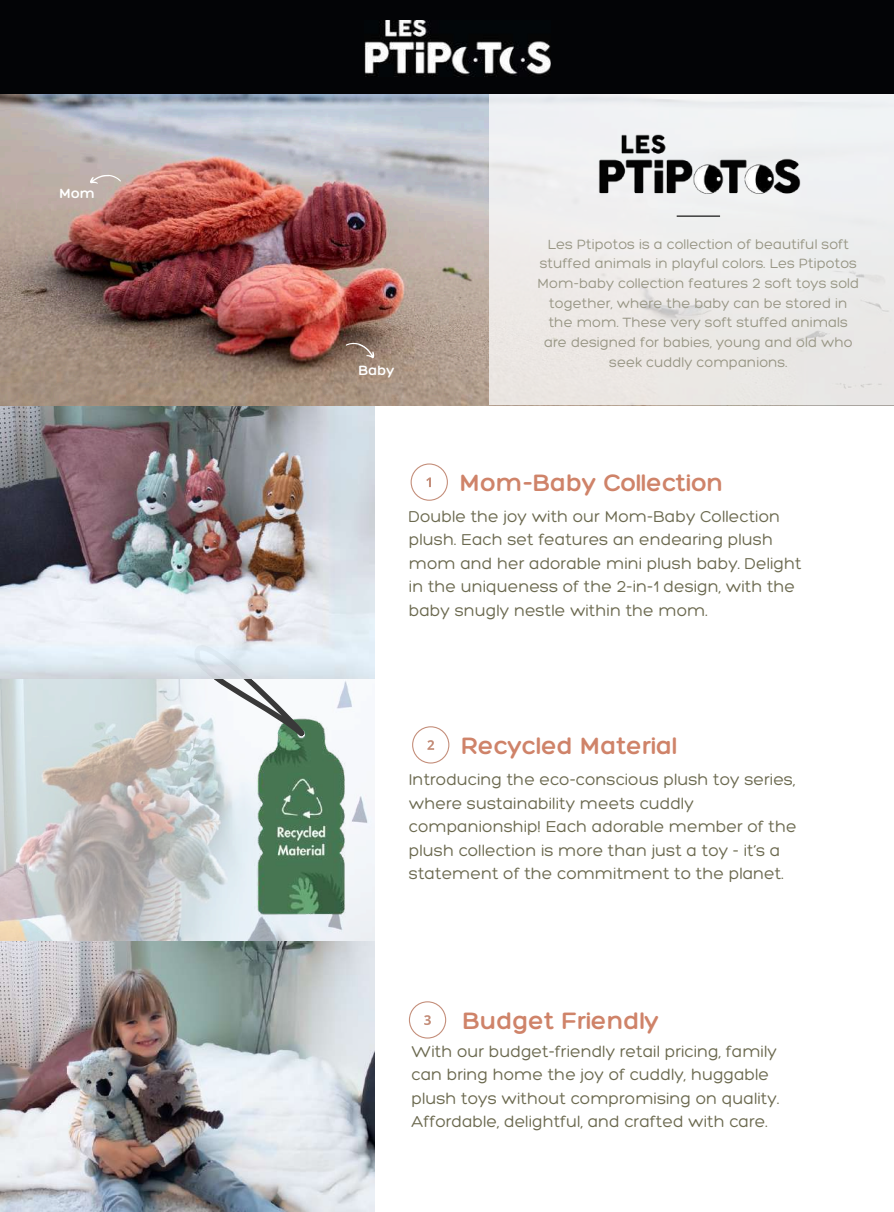
<style>
.page{position:relative;width:894px;height:1212px;background:#fff}
.page>*{position:absolute;margin:0;border:0;box-sizing:border-box;transform-origin:0 0}
.t1{font:300 25.8px "Hero";color:#cf8369}
.t2{font:300 17.1px/23.4px "Hero";color:#6b694f}
.t3{font:300 14.55px/19.6px "Hero";color:#989685;text-align:center}
.t4{font:300 14.55px "Hero";color:#fff}
</style>
<div class="page">
<div style="left:0;top:0;width:893px;height:95px;background:#030406"></div>
<img style="left:364px;top:20px;width:186px;height:56px">
<img style="left:0;top:405px;width:375px;height:807px">
<img style="left:242px;top:716px;width:113px;height:201px">
<svg style="left:187px;top:638px;width:123px;height:109px"></svg>
<img style="left:0;top:95px;width:489px;height:310px">
<div style="left:489px;top:95px;width:404px;height:310px;background:#edebe9"></div>
<hr style="left:676px;top:215px;width:43px;height:2px;background:#000">
<svg style="left:89px;top:173px;width:32px;height:12px"></svg>
<svg style="left:345px;top:338px;width:31px;height:22px"></svg>
<svg style="left:412px;top:726px;width:37px;height:37px"></svg>
<svg style="left:409px;top:1001px;width:37px;height:37px"></svg>
<svg style="left:410px;top:463px;width:37px;height:37px"></svg>
<img style="left:564px;top:94px;width:267px;height:102px">
<p class="t4" style="left:59px;top:184px;width:37px">Mom</p>
<p class="t4" style="left:358px;top:361px;width:38px">Baby</p>
<p class="t3" style="left:537px;top:234px;width:323px">Les Ptipotos is a collection of beautiful soft stuffed animals in playful colors. Les Ptipotos Mom-baby collection features 2 soft toys sold together, where the baby can be stored in the mom. These very soft stuffed animals are designed for babies, young and old who seek cuddly companions.</p>
<h1 class="t1" style="left:460px;top:466px;width:265px">Mom-Baby Collection</h1>
<p class="t2" style="left:409px;top:504px;width:394px">Double the joy with our Mom-Baby Collection plush. Each set features an endearing plush mom and her adorable mini plush baby. Delight in the uniqueness of the 2-in-1 design, with the baby snugly nestle within the mom.</p>
<h1 class="t1" style="left:461px;top:729px;width:218px">Recycled Material</h1>
<p class="t2" style="left:409px;top:767px;width:389px">Introducing the eco-conscious plush toy series, where sustainability meets cuddly companionship! Each adorable member of the plush collection is more than just a toy - it’s a statement of the commitment to the planet.</p>
<h1 class="t1" style="left:462px;top:1004px;width:198px">Budget Friendly</h1>
<p class="t2" style="left:411px;top:1039px;width:369px">With our budget-friendly retail pricing, family can bring home the joy of cuddly, huggable plush toys without compromising on quality.<br>Affordable, delightful, and crafted with care.</p>
</div>
